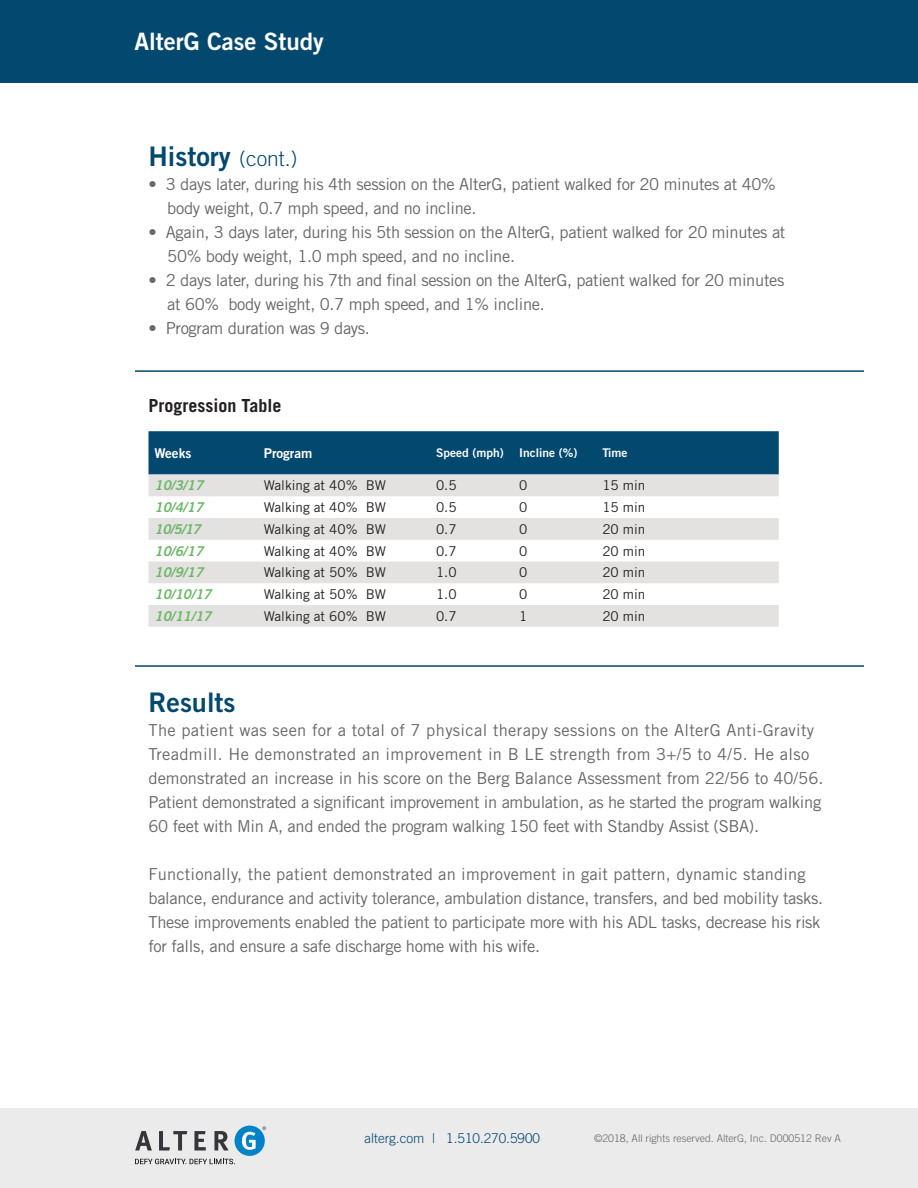
<style>
.page{position:relative;width:918px;height:1188px;background:#fff}
.page>*{position:absolute;margin:0;border:0;box-sizing:border-box;transform-origin:0 0}
.t1{font:27px "Trade Gothic LT Std Bd 2";color:#03486f}
.t2{font:24px "Trade Gothic LT Std Bd 2";color:#fff}
.t3{font:700 18px "Trade Gothic LT Std";color:#231f20}
.t4{font:16.5px/24px "Trade Gothic LT Std";letter-spacing:-.02em;color:#666}
.t5{font:16.5px/24px "Trade Gothic LT Std";color:#666}
.t6{font:13.5px "Trade Gothic LT Std";color:#231f20}
.t7{font:13.5px "Trade Gothic LT Std Bd 2 Obl";color:#6bb767}
.t8{font:300 13.5px "Trade Gothic LT Std";color:#03486f}
.t9{font:13.5px "Trade Gothic LT Std Bd 2";color:#fff}
.t10{font:12px "Trade Gothic LT Std Bd 2";color:#fff}
.t11{font:300 10.5px "Trade Gothic LT Std";color:#666}
.s1{font-family:"Trade Gothic LT Std";font-weight:300;font-size:21px}
</style>
<div class="page">
<div style="left:0;top:1108px;width:918px;height:80px;background:#ebebec"></div>
<svg style="left:135px;top:1131px;width:17px;height:19px"></svg>
<svg style="left:159px;top:1131px;width:28px;height:19px"></svg>
<svg style="left:194px;top:1131px;width:12px;height:19px"></svg>
<svg style="left:214px;top:1131px;width:15px;height:19px"></svg>
<div style="left:235px;top:1126px;width:30px;height:30px;background:#0082c8;border-radius:50%"></div>
<svg style="left:262px;top:1126px;width:4px;height:4px"></svg>
<svg style="left:242px;top:1132px;width:14px;height:18px"></svg>
<svg style="left:135px;top:1159px;width:100px;height:5px"></svg>
<div style="left:0;top:0;width:918px;height:82px;background:#03486f"></div>
<hr style="left:135px;top:665px;width:729px;height:2px;background:#03486f">
<hr style="left:135px;top:370px;width:729px;height:2px;background:#03486f">
<div style="left:148px;top:431px;width:631px;height:44px;background:#03486f"></div>
<svg style="left:148px;top:475px;width:631px;height:152px;fill:#e4e2e1"></svg>
<h2 class="t2" style="left:135px;top:26px;width:191px">AlterG Case Study</h2>
<h1 class="t1" style="left:148px;top:140px;width:151px">History <span class="s1">(cont.)</span></h1>
<p class="t4" style="left:167px;top:172px;width:610px;text-indent:-19px">• 3 days later, during his 4th session on the AlterG, patient walked for 20 minutes at 40% body weight, 0.7 mph speed, and no incline.</p>
<p class="t4" style="left:167px;top:220px;width:620px;text-indent:-19px">• Again, 3 days later, during his 5th session on the AlterG, patient walked for 20 minutes at<br>50% body weight, 1.0 mph speed, and no incline.</p>
<p class="t4" style="left:167px;top:268px;width:619px;text-indent:-19px">• 2 days later, during his 7th and final session on the AlterG, patient walked for 20 minutes at 60% body weight, 0.7 mph speed, and 1% incline.</p>
<p class="t4" style="left:148px;top:316px;width:223px">• Program duration was 9 days.</p>
<p class="t3" style="left:148px;top:394px;width:135px">Progression Table</p>
<p class="t9" style="left:154px;top:445px;width:38px">Weeks</p>
<p class="t9" style="left:264px;top:445px;width:50px">Program</p>
<p class="t10" style="left:436px;top:445px;width:69px">Speed (mph)</p>
<p class="t10" style="left:519px;top:445px;width:60px">Incline (%)</p>
<p class="t10" style="left:602px;top:445px;width:27px">Time</p>
<p class="t7" style="left:154px;top:477px;width:50px">10/3/17</p>
<p class="t6" style="left:264px;top:477px;width:124px">Walking at 40% BW</p>
<p class="t6" style="left:436px;top:477px;width:22px">0.5</p>
<p class="t6" style="left:519px;top:477px;width:10px">0</p>
<p class="t6" style="left:602px;top:477px;width:45px">15 min</p>
<p class="t7" style="left:154px;top:499px;width:50px">10/4/17</p>
<p class="t6" style="left:264px;top:499px;width:124px">Walking at 40% BW</p>
<p class="t6" style="left:436px;top:499px;width:22px">0.5</p>
<p class="t6" style="left:519px;top:499px;width:10px">0</p>
<p class="t6" style="left:602px;top:499px;width:45px">15 min</p>
<p class="t7" style="left:154px;top:521px;width:48px">10/5/17</p>
<p class="t6" style="left:264px;top:521px;width:124px">Walking at 40% BW</p>
<p class="t6" style="left:436px;top:521px;width:22px">0.7</p>
<p class="t6" style="left:519px;top:521px;width:10px">0</p>
<p class="t6" style="left:602px;top:521px;width:45px">20 min</p>
<p class="t7" style="left:154px;top:542px;width:50px">10/6/17</p>
<p class="t6" style="left:264px;top:543px;width:124px">Walking at 40% BW</p>
<p class="t6" style="left:436px;top:543px;width:22px">0.7</p>
<p class="t6" style="left:519px;top:543px;width:10px">0</p>
<p class="t6" style="left:602px;top:543px;width:45px">20 min</p>
<p class="t7" style="left:154px;top:564px;width:50px">10/9/17</p>
<p class="t6" style="left:264px;top:564px;width:124px">Walking at 50% BW</p>
<p class="t6" style="left:436px;top:564px;width:22px">1.0</p>
<p class="t6" style="left:519px;top:564px;width:10px">0</p>
<p class="t6" style="left:602px;top:564px;width:45px">20 min</p>
<p class="t7" style="left:154px;top:586px;width:58px">10/10/17</p>
<p class="t6" style="left:264px;top:586px;width:124px">Walking at 50% BW</p>
<p class="t6" style="left:436px;top:586px;width:22px">1.0</p>
<p class="t6" style="left:519px;top:586px;width:10px">0</p>
<p class="t6" style="left:602px;top:586px;width:45px">20 min</p>
<p class="t7" style="left:154px;top:608px;width:58px">10/11/17</p>
<p class="t6" style="left:264px;top:608px;width:124px">Walking at 60% BW</p>
<p class="t6" style="left:436px;top:608px;width:22px">0.7</p>
<p class="t6" style="left:519px;top:608px;width:10px">1</p>
<p class="t6" style="left:602px;top:608px;width:45px">20 min</p>
<h1 class="t1" style="left:148px;top:686px;width:88px">Results</h1>
<p class="t5" style="left:148px;top:718px;width:676px">The patient was seen for a total of 7 physical therapy sessions on the AlterG Anti-Gravity Treadmill. He demonstrated an improvement in B LE strength from 3+/5 to 4/5. He also demonstrated an increase in his score on the Berg Balance Assessment from 22/56 to 40/56.<br>Patient demonstrated a significant improvement in ambulation, as he started the program walking 60 feet with Min A, and ended the program walking 150 feet with Standby Assist (SBA).</p>
<p class="t4" style="left:148px;top:862px;width:676px">Functionally, the patient demonstrated an improvement in gait pattern, dynamic standing balance, endurance and activity tolerance, ambulation distance, transfers, and bed mobility tasks.<br>These improvements enabled the patient to participate more with his ADL tasks, decrease his risk for falls, and ensure a safe discharge home with his wife.</p>
<p class="t8" style="left:364px;top:1131px;width:177px">alterg.com | 1.510.270.5900</p>
<p class="t11" style="left:594px;top:1132px;width:249px">©2018, All rights reserved. AlterG, Inc. D000512 Rev A</p>
</div>
